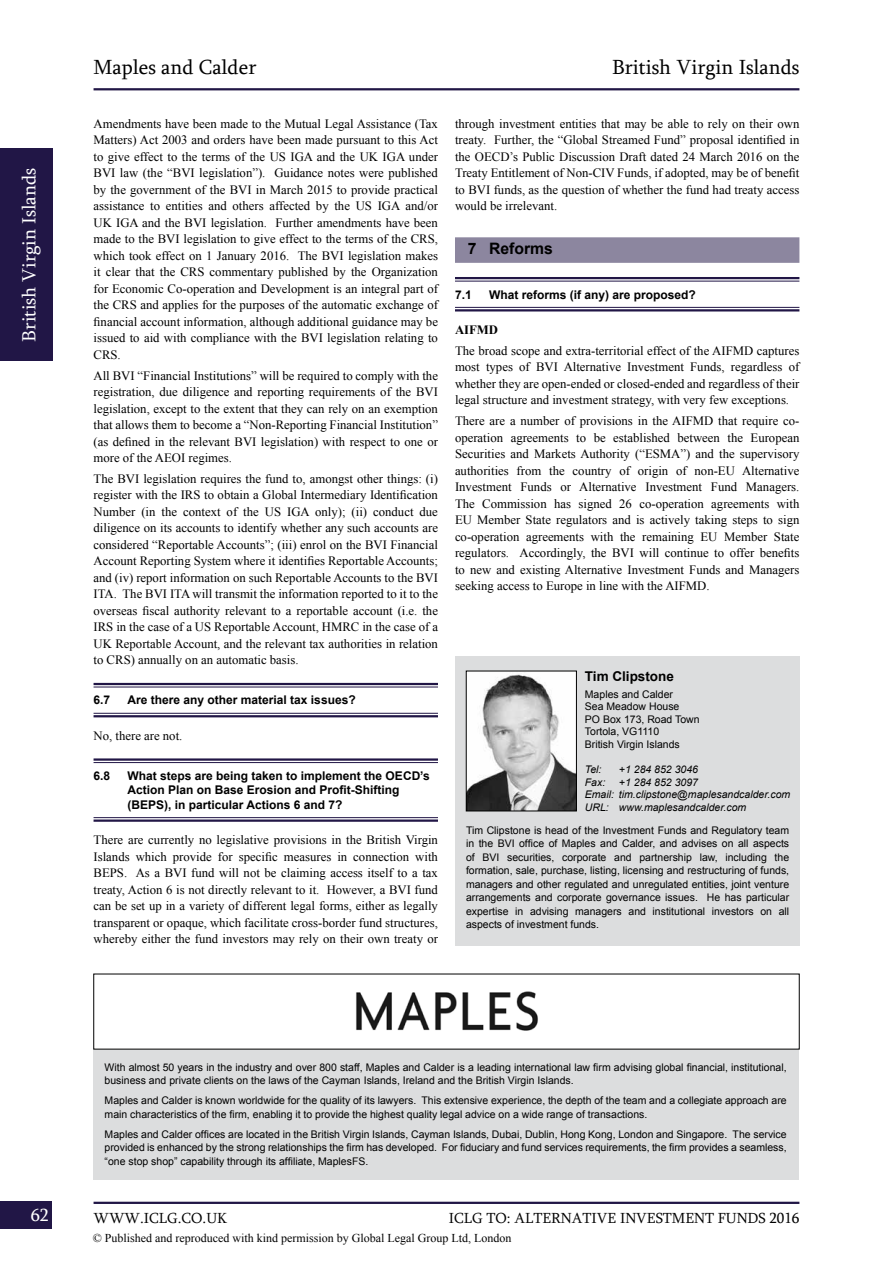
<style>
.page{position:relative;width:893px;height:1263px;background:#fff}
.page>*{position:absolute;margin:0;border:0;box-sizing:border-box;transform-origin:0 0}
.t1{font:21px "Sylfaen";color:#000}
.t2{font:19.5px "Sylfaen";color:#fff}
.t3{font:18px "Sylfaen";color:#fff}
.t4{font:700 15.75px "Arial";color:#000}
.t5{font:15px "Sylfaen";color:#000}
.t6{font:700 13.5px "Arial";color:#000}
.t7{font:12.75px/16.5px "Times New Roman";color:#000;text-align:justify}
.t8{font:700 12.75px "Times New Roman";color:#000}
.t9{font:700 12px/14.4px "Arial";color:#000}
.t10{font:12px "Times New Roman";color:#000}
.t11{font:10.5px/13.5px "Arial";color:#000}
.t12{font:italic 10.5px/12.6px "Arial";color:#000}
</style>
<div class="page">
<div style="left:0;top:1201px;width:52px;height:28px;background:#211646"></div>
<hr style="left:94px;top:1202px;width:705px;height:2px;background:#211646">
<div style="left:0;top:148px;width:53px;height:213px;background:#211646"></div>
<hr style="left:94px;top:88px;width:705px;height:2px;background:#211646">
<div style="left:455px;top:237px;width:344px;height:26px;background:#8c869f"></div>
<hr style="left:455px;top:277px;width:344px;height:2px;background:#211646">
<hr style="left:455px;top:281px;width:344px;height:1px;background:#211646">
<hr style="left:455px;top:307px;width:344px;height:1px;background:#211646">
<hr style="left:455px;top:309px;width:344px;height:2px;background:#211646">
<hr style="left:94px;top:683px;width:344px;height:2px;background:#211646">
<hr style="left:94px;top:687px;width:344px;height:1px;background:#211646">
<hr style="left:94px;top:713px;width:344px;height:1px;background:#211646">
<hr style="left:94px;top:715px;width:344px;height:2px;background:#211646">
<hr style="left:94px;top:758px;width:344px;height:3px;background:#211646">
<hr style="left:94px;top:762px;width:344px;height:1px;background:#211646">
<hr style="left:94px;top:817px;width:344px;height:1px;background:#211646">
<hr style="left:94px;top:819px;width:344px;height:3px;background:#211646">
<div style="left:94px;top:1049px;width:705px;height:131px;background:#dcddde"></div>
<img style="left:356px;top:991px;width:182px;height:40px">
<div style="left:455px;top:656px;width:344px;height:289px;background:#dcddde"></div>
<img style="left:468px;top:673px;width:107px;height:136px">
<div style="left:466px;top:671px;width:111px;height:140px;border:1px solid #000"></div>
<h2 class="t2" style="left:16px;top:342px;width:175px;rotate:-90deg">British Virgin Islands</h2>
<h1 class="t1" style="left:94px;top:53px;width:164px">Maples and Calder</h1>
<h1 class="t1" style="left:612px;top:53px;width:189px">British Virgin Islands</h1>
<p class="t7" style="left:455px;top:115px;width:346px">through investment entities that may be able to rely on their own treaty. Further, the “Global Streamed Fund” proposal identified in the OECD’s Public Discussion Draft dated 24 March 2016 on the Treaty Entitlement of Non-CIV Funds, if adopted, may be of benefit to BVI funds, as the question of whether the fund had treaty access would be irrelevant.</p>
<p class="t4" style="left:468px;top:238px;width:87px">7 Reforms</p>
<p class="t9" style="left:455px;top:287px;width:18px">7.1</p>
<p class="t9" style="left:489px;top:287px;width:208px">What reforms (if any) are proposed?</p>
<p class="t8" style="left:455px;top:321px;width:45px">AIFMD</p>
<p class="t7" style="left:455px;top:342px;width:346px">The broad scope and extra-territorial effect of the AIFMD captures most types of BVI Alternative Investment Funds, regardless of whether they are open-ended or closed-ended and regardless of their legal structure and investment strategy, with very few exceptions.</p>
<p class="t7" style="left:455px;top:412px;width:346px">There are a number of provisions in the AIFMD that require co&shy;operation agreements to be established between the European Securities and Markets Authority (“ESMA”) and the supervisory authorities from the country of origin of non-EU Alternative Investment Funds or Alternative Investment Fund Managers.<br>The Commission has signed 26 co-operation agreements with EU Member State regulators and is actively taking steps to sign co-operation agreements with the remaining EU Member State regulators. Accordingly, the BVI will continue to offer benefits to new and existing Alternative Investment Funds and Managers seeking access to Europe in line with the AIFMD.</p>
<p class="t7" style="left:94px;top:115px;width:346px">Amendments have been made to the Mutual Legal Assistance (Tax Matters) Act 2003 and orders have been made pursuant to this Act to give effect to the terms of the US IGA and the UK IGA under BVI law (the “BVI legislation”). Guidance notes were published by the government of the BVI in March 2015 to provide practical assistance to entities and others affected by the US IGA and/or UK IGA and the BVI legislation. Further amendments have been made to the BVI legislation to give effect to the terms of the CRS, which took effect on 1 January 2016. The BVI legislation makes it clear that the CRS commentary published by the Organization for Economic Co-operation and Development is an integral part of the CRS and applies for the purposes of the automatic exchange of financial account information, although additional guidance may be issued to aid with compliance with the BVI legislation relating to CRS.</p>
<p class="t7" style="left:94px;top:367px;width:346px">All BVI “Financial Institutions” will be required to comply with the registration, due diligence and reporting requirements of the BVI legislation, except to the extent that they can rely on an exemption that allows them to become a “Non-Reporting Financial Institution” (as defined in the relevant BVI legislation) with respect to one or more of the AEOI regimes.</p>
<p class="t7" style="left:94px;top:470px;width:346px">The BVI legislation requires the fund to, amongst other things: (i) register with the IRS to obtain a Global Intermediary Identification Number (in the context of the US IGA only); (ii) conduct due diligence on its accounts to identify whether any such accounts are considered “Reportable Accounts”; (iii) enrol on the BVI Financial Account Reporting System where it identifies Reportable Accounts; and (iv) report information on such Reportable Accounts to the BVI ITA. The BVI ITA will transmit the information reported to it to the overseas fiscal authority relevant to a reportable account (i.e. the IRS in the case of a US Reportable Account, HMRC in the case of a UK Reportable Account, and the relevant tax authorities in relation to CRS) annually on an automatic basis.</p>
<p class="t9" style="left:94px;top:693px;width:18px">6.7</p>
<p class="t9" style="left:128px;top:693px;width:230px">Are there any other material tax issues?</p>
<p class="t7" style="left:94px;top:727px;width:90px">No, there are not.</p>
<p class="t9" style="left:94px;top:769px;width:18px">6.8</p>
<p class="t9" style="left:128px;top:769px;width:304px">What steps are being taken to implement the OECD’s<br>Action Plan on Base Erosion and Profit-Shifting (BEPS), in particular Actions 6 and 7?</p>
<p class="t7" style="left:94px;top:832px;width:346px">There are currently no legislative provisions in the British Virgin Islands which provide for specific measures in connection with BEPS. As a BVI fund will not be claiming access itself to a tax treaty, Action 6 is not directly relevant to it. However, a BVI fund can be set up in a variety of different legal forms, either as legally transparent or opaque, which facilitate cross-border fund structures, whereby either the fund investors may rely on their own treaty or</p>
<p class="t6" style="left:585px;top:667px;width:91px">Tim Clipstone</p>
<p class="t11" style="left:585px;top:688px;width:116px;line-height:12.6px">Maples and Calder<br>Sea Meadow House<br>PO Box 173, Road Town<br>Tortola, VG1110<br>British Virgin Islands</p>
<p class="t12" style="left:585px;top:763px;width:18px">Tel:</p>
<p class="t12" style="left:619px;top:763px;width:81px">+1 284 852 3046</p>
<p class="t12" style="left:585px;top:776px;width:22px">Fax:</p>
<p class="t12" style="left:585px;top:776px;width:207px;text-indent:34px">+1 284 852 3097<br>Email: tim.clipstone@maplesandcalder.com<br>URL: www.maplesandcalder.com</p>
<p class="t11" style="left:466px;top:823px;width:325px;text-align:justify">Tim Clipstone is head of the Investment Funds and Regulatory team in the BVI office of Maples and Calder, and advises on all aspects of BVI securities, corporate and partnership law, including the formation, sale, purchase, listing, licensing and restructuring of funds, managers and other regulated and unregulated entities, joint venture arrangements and corporate governance issues. He has particular expertise in advising managers and institutional investors on all aspects of investment funds.</p>
<p class="t11" style="left:105px;top:1060px;width:684px">With almost 50 years in the industry and over 800 staff, Maples and Calder is a leading international law firm advising global financial, institutional, business and private clients on the laws of the Cayman Islands, Ireland and the British Virgin Islands.</p>
<p class="t11" style="left:105px;top:1094px;width:684px">Maples and Calder is known worldwide for the quality of its lawyers. This extensive experience, the depth of the team and a collegiate approach are main characteristics of the firm, enabling it to provide the highest quality legal advice on a wide range of transactions.</p>
<p class="t11" style="left:105px;top:1127px;width:684px;text-align:justify">Maples and Calder offices are located in the British Virgin Islands, Cayman Islands, Dubai, Dublin, Hong Kong, London and Singapore. The service provided is enhanced by the strong relationships the firm has developed. For fiduciary and fund services requirements, the firm provides a seamless, “one stop shop” capability through its affiliate, MaplesFS.</p>
<h3 class="t3" style="left:31px;top:1202px;width:20px">62</h3>
<p class="t5" style="left:94px;top:1208px;width:135px">WWW.ICLG.CO.UK</p>
<p class="t5" style="left:449px;top:1208px;width:352px">ICLG TO: ALTERNATIVE INVESTMENT FUNDS 2016</p>
<p class="t10" style="left:93px;top:1229px;width:420px">© Published and reproduced with kind permission by Global Legal Group Ltd, London</p>
</div>
